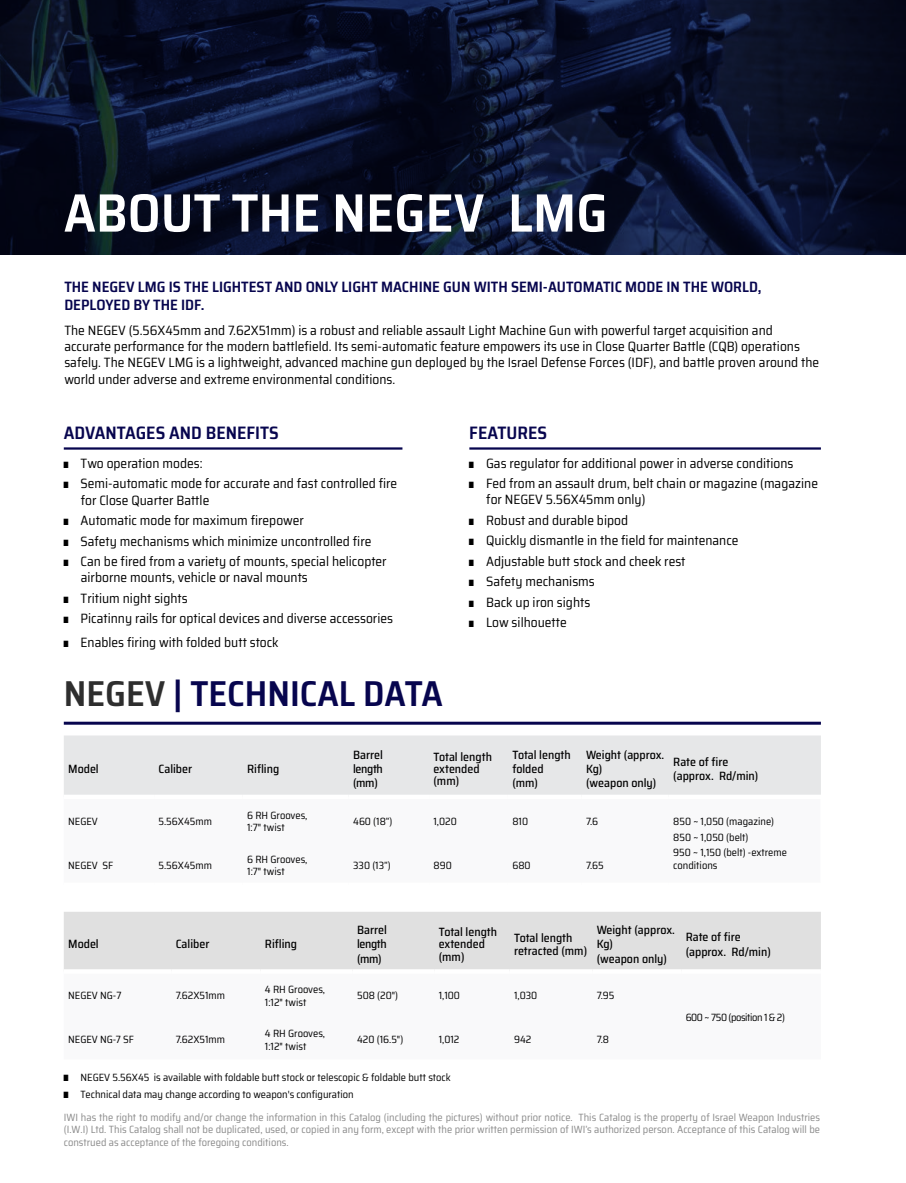
<style>
.page{position:relative;width:906px;height:1183px;background:#fff}
.page>*{position:absolute;margin:0;border:0;box-sizing:border-box;transform-origin:0 0}
.t1{font:600 semi-condensed 54px "Saira";color:#fff}
.t2{font:600 semi-condensed 36px "Saira";color:#07054e}
.t3{font:600 semi-condensed 18px "Saira";color:#07054e}
.t4{font:600 semi-condensed 15px/18px "Saira";color:#07054e}
.t5{font:semi-condensed 13.5px/20.4px "Saira";color:#000}
.t6{font:500 semi-condensed 12px/14.4px "Saira";color:#000}
.t7{font:500 semi-condensed 12px/12.3px "Saira";color:#020102}
.t8{font:semi-condensed 10.5px/12.6px "Saira";color:#000}
.t9{font:semi-condensed 10.5px/12.6px "Saira";color:#8a8a8a;text-align:justify}
.t10{font:semi-condensed 10.5px "Saira";color:#020102}
.t11{font:semi-condensed 10.5px "Saira";letter-spacing:-.04em;color:#000}
.s1{font-size:9px}
.s2{color:#2e2e2e}
</style>
<div class="page">
<img style="left:0;top:0;width:906px;height:255px">
<hr style="left:64px;top:447px;width:338px;height:2px;background:#07054e">
<hr style="left:469px;top:447px;width:352px;height:2px;background:#07054e">
<hr style="left:64px;top:721px;width:757px;height:3px;background:#07054e">
<div style="left:64px;top:735px;width:757px;height:59px;background:#e6e7e8"></div>
<svg style="left:64px;top:794px;width:90px;height:1px"></svg>
<svg style="left:154px;top:794px;width:89px;height:1px"></svg>
<svg style="left:243px;top:794px;width:106px;height:1px"></svg>
<svg style="left:349px;top:794px;width:80px;height:1px"></svg>
<svg style="left:429px;top:794px;width:79px;height:1px"></svg>
<svg style="left:508px;top:794px;width:74px;height:1px"></svg>
<svg style="left:582px;top:794px;width:87px;height:1px"></svg>
<svg style="left:669px;top:794px;width:152px;height:1px"></svg>
<div style="left:64px;top:912px;width:757px;height:56px;background:#e0e0e0"></div>
<h1 class="t1" style="left:64px;top:191px;width:545px">ABOUT THE NEGEV LMG</h1>
<p class="t4" style="left:64px;top:279px;width:699px">THE NEGEV LMG IS THE LIGHTEST AND ONLY LIGHT MACHINE GUN WITH SEMI-AUTOMATIC MODE IN THE WORLD,<br>DEPLOYED BY THE IDF.</p>
<p class="t5" style="left:64px;top:322px;width:756px;line-height:16.2px">The NEGEV (5.56X45mm and 7.62X51mm) is a robust and reliable assault Light Machine Gun with powerful target acquisition and accurate performance for the modern battlefield. Its semi-automatic feature empowers its use in Close Quarter Battle (CQB) operations safely. The NEGEV LMG is a lightweight, advanced machine gun deployed by the Israel Defense Forces (IDF), and battle proven around the world under adverse and extreme environmental conditions.</p>
<h3 class="t3" style="left:64px;top:425px;width:216px">ADVANTAGES AND BENEFITS</h3>
<p class="t5" style="left:64px;top:454px;width:335px"><span class="s1">ʷ</span> Two operation modes:<br><span class="s1">ʷ</span> Semi-automatic mode for accurate and fast controlled fire</p>
<p class="t5" style="left:64px;top:489px;width:324px;text-indent:17px">for Close Quarter Battle<br><span class="s1">ʷ</span> Automatic mode for maximum firepower<br><span class="s1">ʷ</span> Safety mechanisms which minimize uncontrolled fire<br><span class="s1">ʷ</span> Can be fired from a variety of mounts, special helicopter</p>
<p class="t5" style="left:64px;top:567px;width:331px;text-indent:17px">airborne mounts, vehicle or naval mounts<br><span class="s1">ʷ</span> Tritium night sights<br><span class="s1">ʷ</span> Picatinny rails for optical devices and diverse accessories</p>
<p class="t5" style="left:64px;top:632px;width:216px"><span class="s1">ʷ</span> Enables firing with folded butt stock</p>
<h2 class="t2" style="left:64px;top:679px;width:380px"><span class="s2">NEGEV</span> | TECHNICAL DATA</h2>
<h3 class="t3" style="left:469px;top:425px;width:79px">FEATURES</h3>
<p class="t5" style="left:469px;top:453px;width:350px"><span class="s1">ʷ</span> Gas regulator for additional power in adverse conditions<br><span class="s1">ʷ</span> Fed from an assault drum, belt chain or magazine (magazine</p>
<p class="t5" style="left:469px;top:489px;width:271px;text-indent:17px">for NEGEV 5.56X45mm only)<br><span class="s1">ʷ</span> Robust and durable bipod<br><span class="s1">ʷ</span> Quickly dismantle in the field for maintenance <span class="s1">ʷ</span> Adjustable butt stock and cheek rest<br><span class="s1">ʷ</span> Safety mechanisms<br><span class="s1">ʷ</span> Back up iron sights<br><span class="s1">ʷ</span> Low silhouette</p>
<p class="t6" style="left:68px;top:762px;width:32px">Model</p>
<p class="t6" style="left:158px;top:762px;width:35px">Caliber</p>
<p class="t6" style="left:247px;top:761px;width:34px">Rifling</p>
<p class="t6" style="left:353px;top:747px;width:31px;text-align:justify">Barrel length (mm)</p>
<p class="t7" style="left:433px;top:750px;width:60px">Total length extended (mm)</p>
<p class="t7" style="left:512px;top:747px;width:60px;line-height:13.8px">Total length folded (mm)</p>
<p class="t6" style="left:586px;top:746px;width:80px">Weight (approx.<br>Kg)<br>(weapon only)</p>
<p class="t6" style="left:673px;top:754px;width:87px">Rate of fire (approx. Rd/min)</p>
<p class="t8" style="left:68px;top:815px;width:31px">NEGEV</p>
<p class="t10" style="left:158px;top:813px;width:55px">5.56X45mm</p>
<p class="t8" style="left:247px;top:808px;width:62px">6 RH Grooves,<br>1:7" twist</p>
<p class="t8" style="left:353px;top:814px;width:41px">460 (18”)</p>
<p class="t8" style="left:433px;top:814px;width:25px">1,020</p>
<p class="t8" style="left:512px;top:814px;width:17px">810</p>
<p class="t8" style="left:586px;top:815px;width:14px">7.6</p>
<p class="t8" style="left:673px;top:812px;width:115px;line-height:15.8px">850 ~ 1,050 (magazine)<br>850 ~ 1,050 (belt)<br>950 ~ 1,150 (belt) -extreme</p>
<p class="t8" style="left:68px;top:859px;width:46px">NEGEV SF</p>
<p class="t10" style="left:158px;top:857px;width:55px">5.56X45mm</p>
<p class="t8" style="left:673px;top:859px;width:46px">conditions</p>
<p class="t8" style="left:247px;top:852px;width:62px">6 RH Grooves,<br>1:7" twist</p>
<p class="t8" style="left:353px;top:858px;width:39px">330 (13”)</p>
<p class="t8" style="left:433px;top:858px;width:20px">890</p>
<p class="t8" style="left:512px;top:858px;width:20px">680</p>
<p class="t8" style="left:586px;top:859px;width:19px">7.65</p>
<p class="t6" style="left:68px;top:937px;width:32px">Model</p>
<p class="t6" style="left:176px;top:937px;width:35px">Caliber</p>
<p class="t6" style="left:265px;top:936px;width:34px">Rifling</p>
<p class="t6" style="left:357px;top:923px;width:31px;text-align:justify">Barrel length (mm)</p>
<p class="t7" style="left:439px;top:925px;width:60px">Total length extended (mm)</p>
<p class="t7" style="left:514px;top:931px;width:75px">Total length retracted (mm)</p>
<p class="t6" style="left:597px;top:922px;width:80px">Weight (approx.<br>Kg)<br>(weapon only)</p>
<p class="t6" style="left:685px;top:929px;width:87px">Rate of fire (approx. Rd/min)</p>
<p class="t8" style="left:68px;top:989px;width:55px">NEGEV NG-7</p>
<p class="t10" style="left:176px;top:991px;width:51px">7.62X51mm</p>
<p class="t8" style="left:265px;top:982px;width:62px">4 RH Grooves,<br>1:12" twist</p>
<p class="t8" style="left:357px;top:988px;width:43px">508 (20")</p>
<p class="t8" style="left:439px;top:988px;width:23px">1,100</p>
<p class="t8" style="left:514px;top:988px;width:25px">1,030</p>
<p class="t8" style="left:597px;top:989px;width:19px">7.95</p>
<p class="t8" style="left:68px;top:1033px;width:67px">NEGEV NG-7 SF</p>
<p class="t10" style="left:176px;top:1035px;width:51px">7.62X51mm</p>
<p class="t8" style="left:265px;top:1026px;width:62px">4 RH Grooves,<br>1:12" twist</p>
<p class="t8" style="left:357px;top:1032px;width:48px">420 (16.5")</p>
<p class="t8" style="left:439px;top:1032px;width:22px">1,012</p>
<p class="t8" style="left:514px;top:1032px;width:19px">942</p>
<p class="t8" style="left:597px;top:1032px;width:14px">7.8</p>
<p class="t8" style="left:64px;top:1068px;width:388px;line-height:16.8px"><span class="s1">ʷ</span> NEGEV 5.56X45 is available with foldable butt stock or telescopic &amp; foldable butt stock <span class="s1">ʷ</span> Technical data may change according to weapon's configuration</p>
<p class="t11" style="left:685px;top:1009px;width:101px">600 ~ 750 (position 1 &amp; 2)</p>
<p class="t9" style="left:64px;top:1110px;width:758px">IWI has the right to modify and/or change the information in this Catalog (including the pictures) without prior notice. This Catalog is the property of Israel Weapon Industries (I.W.I) Ltd. This Catalog shall not be duplicated, used, or copied in any form, except with the prior written permission of IWI’s authorized person. Acceptance of this Catalog will be construed as acceptance of the foregoing conditions.</p>
</div>
